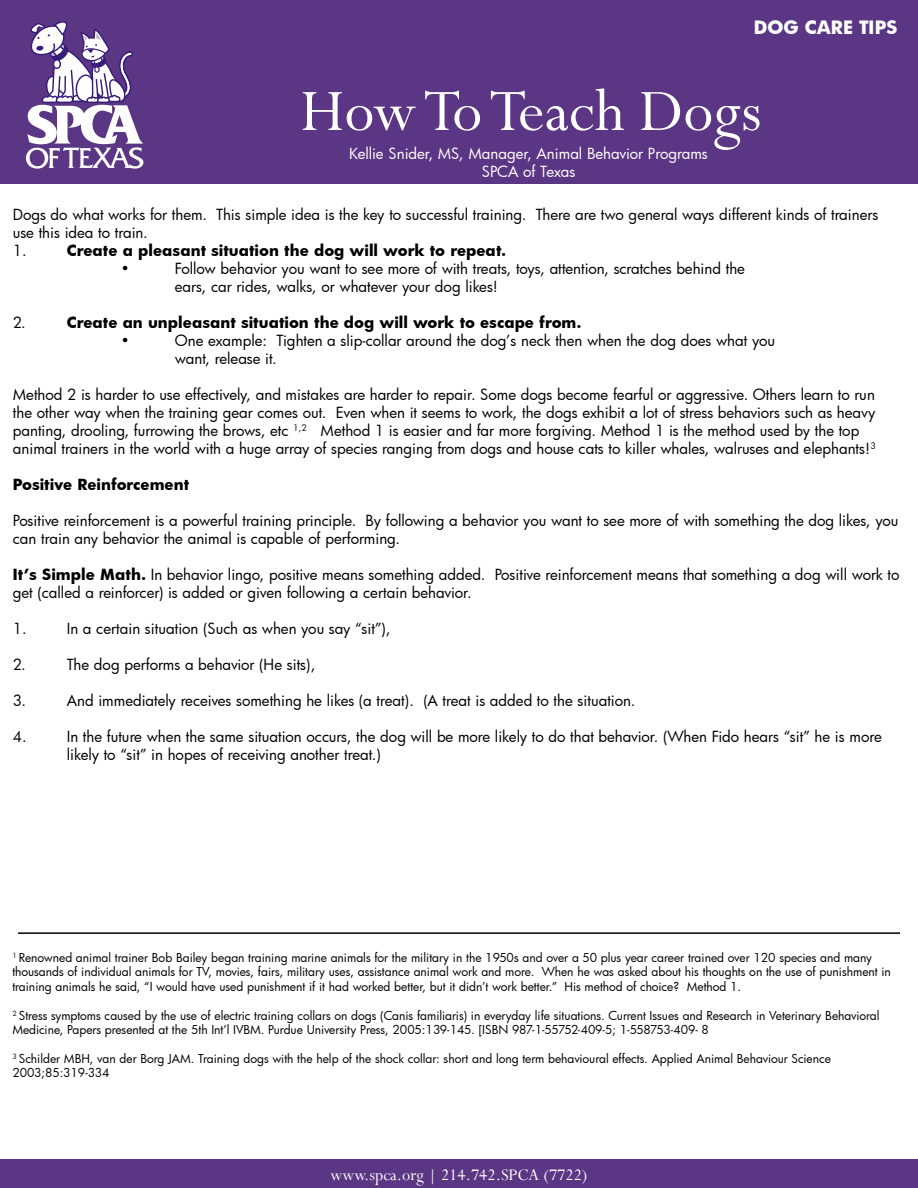
<style>
.page{position:relative;width:918px;height:1188px;background:#fff}
.page>*{position:absolute;margin:0;border:0;box-sizing:border-box;transform-origin:0 0}
.t1{font:66px "Perpetua";color:#fff}
.t2{font:18px "Perpetua";color:#fff}
.t3{font:700 18px "Futura";color:#fff}
.t4{font:15px/18px "Futura";color:#000}
.t5{font:700 15px "Futura";color:#000}
.t6{font:15px/18px "Futura";color:#fff;text-align:center}
.t7{font:12px/14.4px "Futura";color:#000}
.s1{font-weight:700}
</style>
<div class="page">
<div style="left:0;top:0;width:918px;height:183px;background:#5b3684"></div>
<svg style="left:26px;top:21px;width:117px;height:148px"></svg>
<div style="left:0;top:1159px;width:918px;height:29px;background:#5b3684"></div>
<hr style="left:18px;top:932px;width:882px;height:2px;background:#000">
<p class="t3" style="left:754px;top:15px;width:145px">dog Care Tips</p>
<h1 class="t1" style="left:300px;top:69px;width:463px">How To Teach Dogs</h1>
<p class="t6" style="left:349px;top:144px;width:360px">Kellie Snider, MS, Manager, Animal Behavior Programs<br>SPCA of Texas</p>
<p class="t4" style="left:13px;top:205px;width:867px">Dogs do what works for them. This simple idea is the key to successful training. There are two general ways different kinds of trainers use this idea to train.<br>1.</p>
<p class="t5" style="left:67px;top:240px;width:441px">Create a pleasant situation the dog will work to repeat.</p>
<p class="t4" style="left:121px;top:259px;width:10px">•</p>
<p class="t4" style="left:175px;top:259px;width:572px">Follow behavior you want to see more of with treats, toys, attention, scratches behind the ears, car rides, walks, or whatever your dog likes!</p>
<p class="t4" style="left:13px;top:313px;width:14px">2.</p>
<p class="t5" style="left:67px;top:312px;width:516px">Create an unpleasant situation the dog will work to escape from.</p>
<p class="t4" style="left:121px;top:331px;width:10px">•</p>
<p class="t4" style="left:175px;top:331px;width:602px">One example: Tighten a slip-collar around the dog’s neck then when the dog does what you want, release it.</p>
<p class="t4" style="left:13px;top:385px;width:864px">Method 2 is harder to use effectively, and mistakes are harder to repair. Some dogs become fearful or aggressive. Others learn to run the other way when the training gear comes out. Even when it seems to work, the dogs exhibit a lot of stress behaviors such as heavy panting, drooling, furrowing the brows, etc <sup>1,2</sup> Method 1 is easier and far more forgiving. Method 1 is the method used by the top animal trainers in the world with a huge array of species ranging from dogs and house cats to killer whales, walruses and elephants!<sup>3</sup></p>
<p class="t5" style="left:13px;top:474px;width:178px">Positive Reinforcement</p>
<p class="t4" style="left:13px;top:511px;width:887px">Positive reinforcement is a powerful training principle. By following a behavior you want to see more of with something the dog likes, you can train any behavior the animal is capable of performing.</p>
<p class="t4" style="left:13px;top:565px;width:888px"><span class="s1">It’s Simple Math.</span> In behavior lingo, positive means something added. Positive reinforcement means that something a dog will work to get (called a reinforcer) is added or given following a certain behavior.</p>
<p class="t4" style="left:13px;top:619px;width:15px">1.</p>
<p class="t4" style="left:67px;top:619px;width:326px">In a certain situation (Such as when you say “sit”),</p>
<p class="t4" style="left:13px;top:655px;width:14px">2.</p>
<p class="t4" style="left:67px;top:655px;width:250px">The dog performs a behavior (He sits),</p>
<p class="t4" style="left:13px;top:691px;width:15px">3.</p>
<p class="t4" style="left:67px;top:691px;width:570px">And immediately receives something he likes (a treat). (A treat is added to the situation.</p>
<p class="t4" style="left:13px;top:727px;width:15px">4.</p>
<p class="t4" style="left:67px;top:727px;width:816px">In the future when the same situation occurs, the dog will be more likely to do that behavior. (When Fido hears “sit” he is more likely to “sit” in hopes of receiving another treat.)</p>
<p class="t7" style="left:12px;top:950px;width:880px"><sup>1</sup> Renowned animal trainer Bob Bailey began training marine animals for the military in the 1950s and over a 50 plus year career trained over 120 species and many thousands of individual animals for TV, movies, fairs, military uses, assistance animal work and more. When he was asked about his thoughts on the use of punishment in training animals he said, “I would have used punishment if it had worked better, but it didn’t work better.” His method of choice? Method 1.</p>
<p class="t7" style="left:12px;top:1008px;width:869px"><sup>2</sup> Stress symptoms caused by the use of electric training collars on dogs (Canis familiaris) in everyday life situations. Current Issues and Research in Veterinary Behavioral<br>Medicine, Papers presented at the 5th Int’l IVBM. Purdue University Press, 2005:139-145. [ISBN 987-1-55752-409-5; 1-558753-409- 8</p>
<p class="t7" style="left:12px;top:1051px;width:820px"><sup>3</sup> Schilder MBH, van der Borg JAM. Training dogs with the help of the shock collar: short and long term behavioural effects. Applied Animal Behaviour Science<br>2003;85:319-334</p>
<p class="t2" style="left:330px;top:1164px;width:259px">www.spca.org | 214.742.SPCA (7722)</p>
</div>
